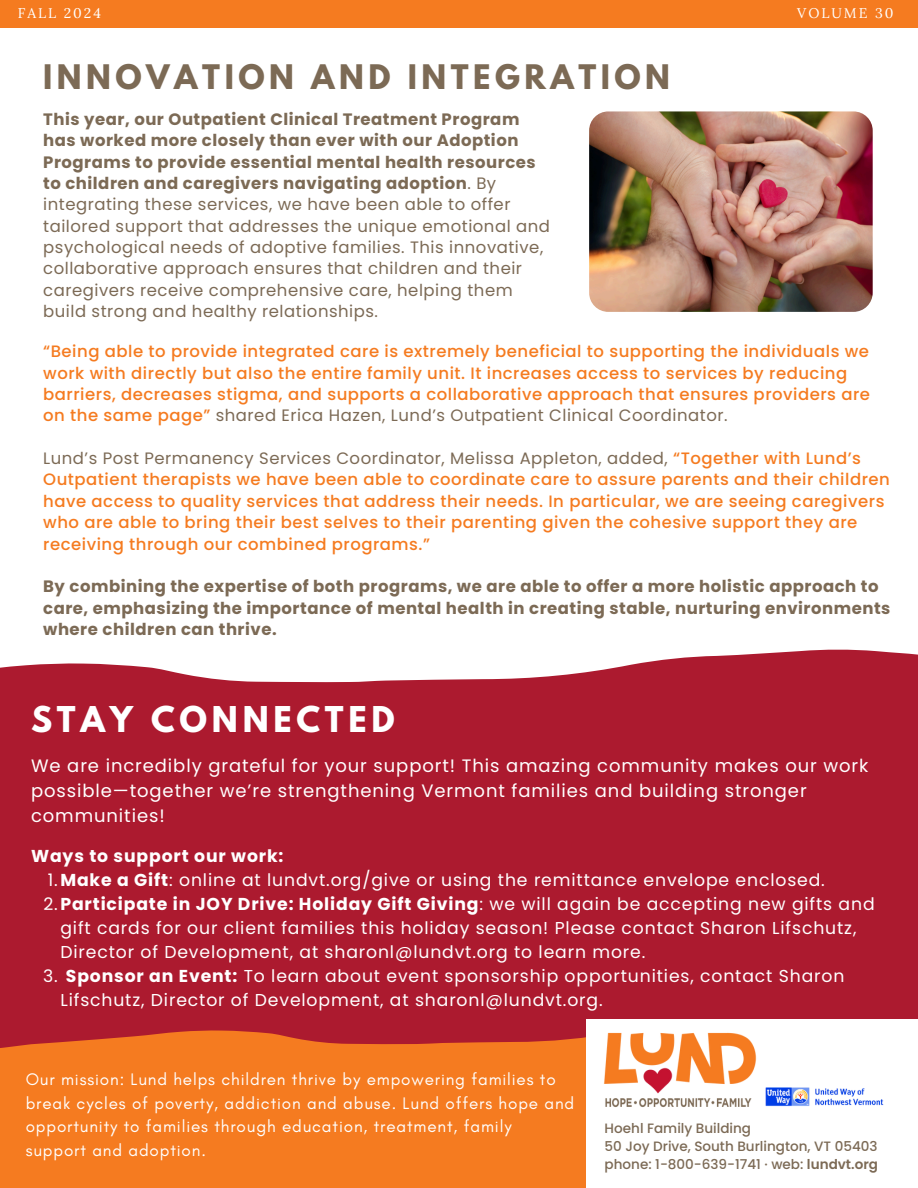
<style>
.page{position:relative;width:918px;height:1188px;background:#fff}
.page>*{position:absolute;margin:0;border:0;box-sizing:border-box;transform-origin:0 0}
.t1{font:700 31.5px "League Spartan";letter-spacing:.15em;color:#fff}
.t2{font:700 30px "League Spartan";letter-spacing:.15em;color:#7c6a55}
.t3{font:18px/25px "Poppins";letter-spacing:.05em;color:#fff}
.t4{font:17.25px/24px "Poppins";letter-spacing:.05em;color:#fff}
.t5{font:700 17.25px "Poppins";letter-spacing:.05em;color:#fff}
.t6{font:17.1px/23.7px "Glacial Indifference";letter-spacing:.05em;color:#fff}
.t7{font:500 16.5px/21.3px "Poppins";letter-spacing:.03em;color:#f57b20}
.t8{font:16.5px/21.3px "Poppins";letter-spacing:.03em;color:#7c6a55}
.t9{font:700 16.5px/21.3px "Poppins";letter-spacing:.03em;color:#7c6a55}
.t10{font:13.95px "Lora";letter-spacing:.14em;color:#fff}
.t11{font:500 13.5px "Poppins";color:#7c6a55}
.s1{font-weight:700}
.s2{font-weight:400;color:#7c6a55}
.s3{font-weight:600}
</style>
<div class="page">
<div style="left:0;top:0;width:918px;height:27px;background:#f57b20"></div>
<div style="left:0;top:685px;width:918px;height:450px;background:#ac1a2f"></div>
<svg style="left:0;top:1020px;width:587px;height:168px;fill:#f57b20"></svg>
<svg style="left:0;top:649px;width:918px;height:36px"></svg>
<div style="left:587px;top:1020px;width:331px;height:168px;background:#fff"></div>
<img style="left:603px;top:1032px;width:154px;height:75px">
<img style="left:765px;top:1087px;width:119px;height:20px">
<img style="left:589px;top:111px;width:284px;height:201px;border-radius:19px">
<h2 class="t10" style="left:18px;top:4px;width:85px">FALL 2024</h2>
<p class="t10" style="left:797px;top:4px;width:98px">VOLUME 30</p>
<h3 class="t2" style="left:43px;top:62px;width:628px">INNOVATION AND INTEGRATION</h3>
<h1 class="t8" style="left:43px;top:108px;width:508px"><span class="s1">This year, our Outpatient Clinical Treatment Program has worked more closely than ever with our Adoption Programs to provide essential mental health resources to children and caregivers navigating adoption</span>. By integrating these services, we have been able to offer tailored support that addresses the unique emotional and psychological needs of adoptive families. This innovative, collaborative approach ensures that children and their caregivers receive comprehensive care, helping them build strong and healthy relationships.</h1>
<p class="t7" style="left:43px;top:341px;width:828px">“Being able to provide integrated care is extremely beneficial to supporting the individuals we work with directly but also the entire family unit. It increases access to services by reducing barriers, decreases stigma, and supports a collaborative approach that ensures providers are on the same page” <span class="s2">shared Erica Hazen, Lund’s Outpatient Clinical Coordinator.</span></p>
<p class="t7" style="left:43px;top:448px;width:848px"><span class="s2">Lund’s Post Permanency Services Coordinator, Melissa Appleton, added,</span> “Together with Lund’s Outpatient therapists we have been able to coordinate care to assure parents and their children have access to quality services that address their needs. In particular, we are seeing caregivers who are able to bring their best selves to their parenting given the cohesive support they are receiving through our combined programs.”</p>
<p class="t9" style="left:43px;top:576px;width:849px">By combining the expertise of both programs, we are able to offer a more holistic approach to care, emphasizing the importance of mental health in creating stable, nurturing environments where children can thrive.</p>
<h3 class="t1" style="left:31px;top:703px;width:365px">STAY CONNECTED</h3>
<h2 class="t3" style="left:31px;top:753px;width:839px">We are incredibly grateful for your support! This amazing community makes our work possible—together we’re strengthening Vermont families and building stronger communities!</h2>
<p class="t5" style="left:31px;top:843px;width:254px">Ways to support our work:</p>
<p class="t4" style="left:48px;top:867px;width:779px">1.<span class="s1">Make a Gift</span>: online at lundvt.org/give or using the remittance envelope enclosed.</p>
<p class="t4" style="left:60px;top:891px;width:816px;text-indent:-17px">2.<span class="s1">Participate in JOY Drive: Holiday Gift Giving</span>: we will again be accepting new gifts and gift cards for our client families this holiday season! Please contact Sharon Lifschutz,<br>Director of Development, at sharonl@lundvt.org to learn more.</p>
<p class="t4" style="left:60px;top:963px;width:786px;text-indent:5px"><span class="s1">Sponsor an Event:</span> To learn about event sponsorship opportunities, contact Sharon<br>Lifschutz, Director of Development, at sharonl@lundvt.org.</p>
<p class="t4" style="left:43px;top:963px;width:16px">3.</p>
<h3 class="t6" style="left:26px;top:1067px;width:550px">Our mission: Lund helps children thrive by empowering families to break cycles of poverty, addiction and abuse. Lund offers hope and opportunity to families through education, treatment, family support and adoption.</h3>
<h4 class="t11" style="left:605px;top:1118px;width:148px">Hoehl Family Building</h4>
<h1 class="t11" style="left:605px;top:1136px;width:274px">50 Joy Drive, South Burlington, VT 05403</h1>
<h3 class="t11" style="left:605px;top:1155px;width:275px">phone: 1-800-639-1741 · web: <span class="s3">lundvt.org</span></h3>
</div>
